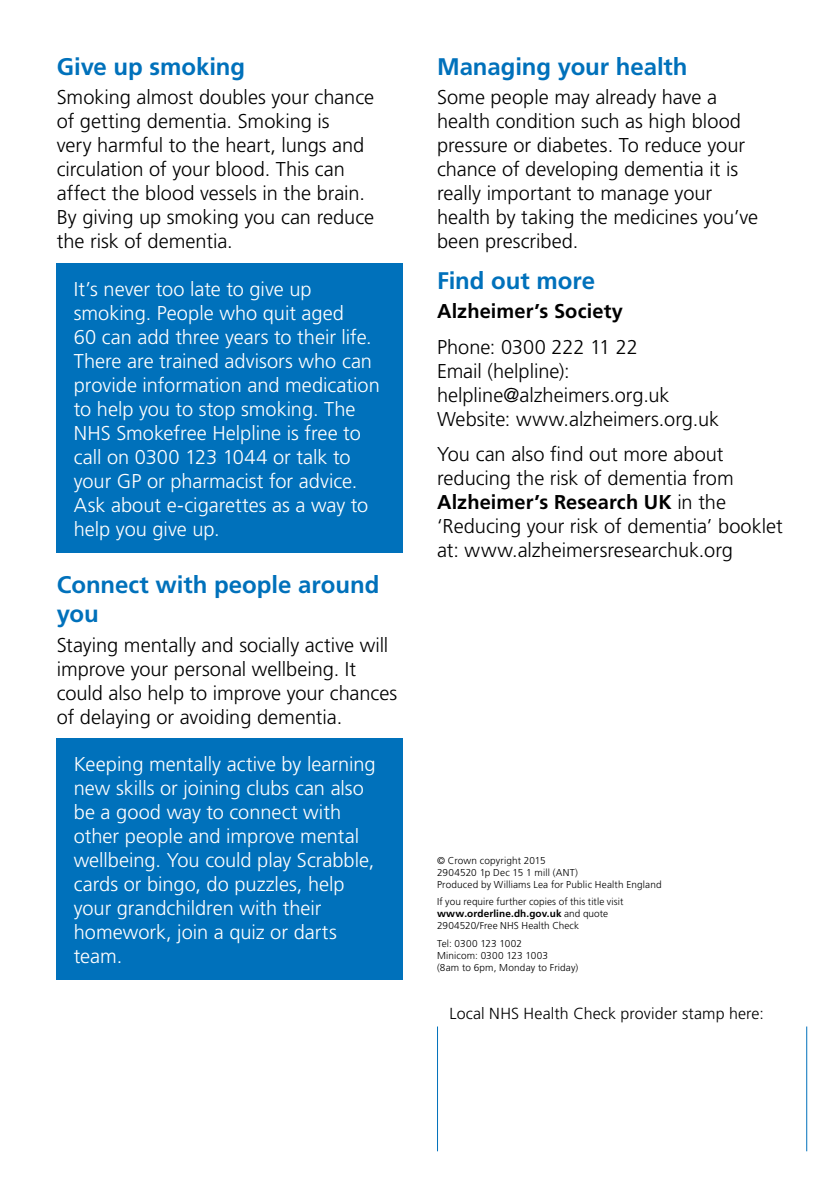
<style>
.page{position:relative;width:840px;height:1191px;background:#fff}
.page>*{position:absolute;margin:0;border:0;box-sizing:border-box;transform-origin:0 0}
.t1{font:700 24px/28.8px "Frutiger LT Pro";letter-spacing:-.005em;color:#0071bb}
.body_copy{font:300 20px/24px "Frutiger LT Pro";color:#000}
.t2{font:300 20px/24px "Frutiger LT Pro";color:#fff}
.body_copy-2{font:700 20px "Frutiger LT Pro";letter-spacing:.005em;color:#000}
.body_copy-3{font:300 16px "Frutiger LT Pro";letter-spacing:.005em;color:#000}
.body_copy-4{font:300 10px/12px "Frutiger LT Pro";letter-spacing:.01em;color:#000}
.s1{font-weight:700}
</style>
<div class="page">
<hr style="left:437px;top:1026px;width:1px;height:125px;background:#0071bb">
<hr style="left:805px;top:1026px;width:1px;height:125px;background:#0071bb">
<div style="left:57px;top:264px;width:346px;height:289px;background:#0071bb"></div>
<div style="left:57px;top:739px;width:346px;height:241px;background:#0071bb"></div>
<h1 class="t1" style="left:57px;top:52px;width:190px">Give up smoking</h1>
<p class="body_copy" style="left:57px;top:86px;width:319px">Smoking almost doubles your chance of getting dementia. Smoking is<br>very harmful to the heart, lungs and circulation of your blood. This can affect the blood vessels in the brain.<br>By giving up smoking you can reduce the risk of dementia.</p>
<p class="t2" style="left:74px;top:277px;width:307px">It’s never too late to give up smoking. People who quit aged<br>60 can add three years to their life.<br>There are trained advisors who can provide information and medication to help you to stop smoking. The<br>NHS Smokefree Helpline is free to call on 0300 123 1044 or talk to your GP or pharmacist for advice.<br>Ask about e-cigarettes as a way to help you give up.</p>
<h1 class="t1" style="left:57px;top:570px;width:324px">Connect with people around you</h1>
<p class="body_copy" style="left:57px;top:633px;width:342px">Staying mentally and socially active will improve your personal wellbeing. It could also help to improve your chances of delaying or avoiding dementia.</p>
<p class="t2" style="left:74px;top:752px;width:303px">Keeping mentally active by learning new skills or joining clubs can also be a good way to connect with other people and improve mental wellbeing. You could play Scrabble, cards or bingo, do puzzles, help your grandchildren with their homework, join a quiz or darts team.</p>
<h1 class="t1" style="left:437px;top:52px;width:252px">Managing your health</h1>
<p class="body_copy" style="left:437px;top:86px;width:322px">Some people may already have a health condition such as high blood pressure or diabetes. To reduce your chance of developing dementia it is really important to manage your health by taking the medicines you’ve been prescribed.</p>
<h1 class="t1" style="left:437px;top:266px;width:159px">Find out more</h1>
<p class="body_copy-2" style="left:437px;top:299px;width:187px">Alzheimer’s Society</p>
<p class="body_copy" style="left:437px;top:335px;width:283px">Phone: 0300 222 11 22<br>Email (helpline): helpline@alzheimers.org.uk<br>Website: www.alzheimers.org.uk</p>
<p class="body_copy" style="left:437px;top:442px;width:347px">You can also find out more about reducing the risk of dementia from <span class="s1">Alzheimer’s Research UK</span> in the ‘Reducing your risk of dementia’ booklet at: www.alzheimersresearchuk.org</p>
<p class="body_copy-4" style="left:437px;top:854px;width:110px">© Crown copyright 2015</p>
<p class="body_copy-4" style="left:437px;top:866px;width:142px">2904520 1p Dec 15 1 mill (ANT)</p>
<p class="body_copy-4" style="left:437px;top:878px;width:226px">Produced by Williams Lea for Public Health England</p>
<p class="body_copy-4" style="left:437px;top:896px;width:188px">If you require further copies of this title visit <span class="s1">www.orderline.dh.gov.uk</span> and quote<br>2904520/Free NHS Health Check</p>
<p class="body_copy-4" style="left:437px;top:937px;width:143px">Tel: 0300 123 1002<br>Minicom: 0300 123 1003<br>(8am to 6pm, Monday to Friday)</p>
<p class="body_copy-3" style="left:449px;top:1004px;width:316px">Local NHS Health Check provider stamp here:</p>
</div>
